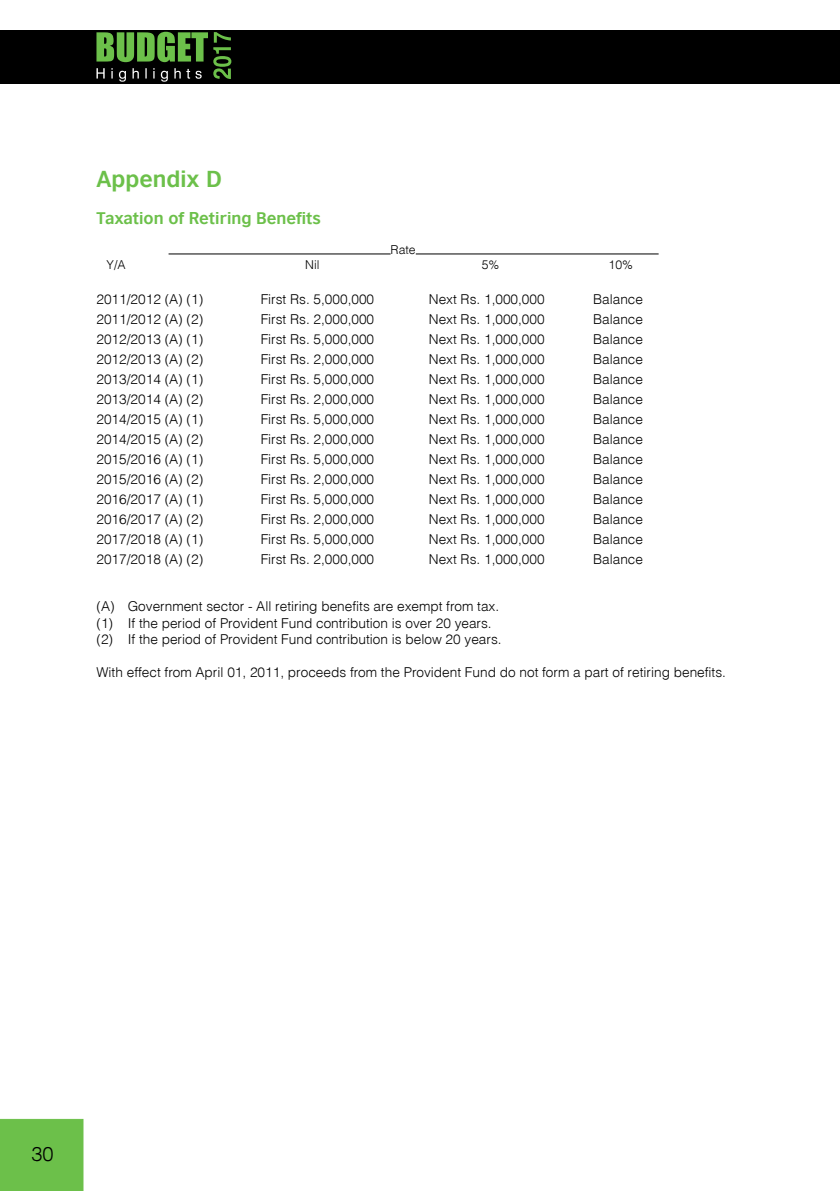
<style>
.page{position:relative;width:840px;height:1191px;background:#fff}
.page>*{position:absolute;margin:0;border:0;box-sizing:border-box;transform-origin:0 0}
.t1{font:700 22px "British Council Sans";color:#6cc04a}
.t2{font:20px "Switzerland Light Plain";color:#000}
.t3{font:700 16px "British Council Sans";color:#6cc04a}
.t4{font:13.6px/16.4px "Switzerland Light Plain";color:#000}
.t5{font:12.2px "Switzerland Light Plain";color:#000}
</style>
<div class="page">
<div style="left:0;top:1119px;width:83px;height:72px;background:#6cc04a"></div>
<div style="left:0;top:31px;width:839px;height:53px;background:#000"></div>
<svg style="left:96px;top:32px;width:135px;height:50px"></svg>
<hr style="left:168px;top:254px;width:222px;height:1px;background:#000">
<hr style="left:415px;top:254px;width:243px;height:1px;background:#000">
<h1 class="t1" style="left:96px;top:164px;width:127px">Appendix D</h1>
<p class="t3" style="left:96px;top:207px;width:226px">Taxation of Retiring Benefits</p>
<p class="t5" style="left:390px;top:242px;width:27px">Rate</p>
<p class="t5" style="left:107px;top:257px;width:20px">Y/A</p>
<p class="t5" style="left:305px;top:257px;width:16px">Nil</p>
<p class="t5" style="left:481px;top:257px;width:19px">5%</p>
<p class="t5" style="left:608px;top:257px;width:26px">10%</p>
<p class="t4" style="left:96px;top:290px;width:108px">2011/2012 (A) (1)</p>
<p class="t4" style="left:260px;top:290px;width:115px">First Rs. 5,000,000</p>
<p class="t4" style="left:428px;top:290px;width:117px">Next Rs. 1,000,000</p>
<p class="t4" style="left:592px;top:290px;width:51px">Balance</p>
<p class="t4" style="left:96px;top:310px;width:108px">2011/2012 (A) (2)</p>
<p class="t4" style="left:260px;top:310px;width:115px">First Rs. 2,000,000</p>
<p class="t4" style="left:428px;top:310px;width:117px">Next Rs. 1,000,000</p>
<p class="t4" style="left:592px;top:310px;width:51px">Balance</p>
<p class="t4" style="left:96px;top:330px;width:108px">2012/2013 (A) (1)</p>
<p class="t4" style="left:260px;top:330px;width:115px">First Rs. 5,000,000</p>
<p class="t4" style="left:428px;top:330px;width:117px">Next Rs. 1,000,000</p>
<p class="t4" style="left:592px;top:330px;width:51px">Balance</p>
<p class="t4" style="left:96px;top:350px;width:108px">2012/2013 (A) (2)</p>
<p class="t4" style="left:260px;top:350px;width:115px">First Rs. 2,000,000</p>
<p class="t4" style="left:428px;top:350px;width:117px">Next Rs. 1,000,000</p>
<p class="t4" style="left:592px;top:350px;width:51px">Balance</p>
<p class="t4" style="left:96px;top:370px;width:108px">2013/2014 (A) (1)</p>
<p class="t4" style="left:260px;top:370px;width:115px">First Rs. 5,000,000</p>
<p class="t4" style="left:428px;top:370px;width:117px">Next Rs. 1,000,000</p>
<p class="t4" style="left:592px;top:370px;width:51px">Balance</p>
<p class="t4" style="left:96px;top:390px;width:108px">2013/2014 (A) (2)</p>
<p class="t4" style="left:260px;top:390px;width:115px">First Rs. 2,000,000</p>
<p class="t4" style="left:428px;top:390px;width:117px">Next Rs. 1,000,000</p>
<p class="t4" style="left:592px;top:390px;width:51px">Balance</p>
<p class="t4" style="left:96px;top:410px;width:108px">2014/2015 (A) (1)</p>
<p class="t4" style="left:260px;top:410px;width:115px">First Rs. 5,000,000</p>
<p class="t4" style="left:428px;top:410px;width:117px">Next Rs. 1,000,000</p>
<p class="t4" style="left:592px;top:410px;width:51px">Balance</p>
<p class="t4" style="left:96px;top:430px;width:108px">2014/2015 (A) (2)</p>
<p class="t4" style="left:260px;top:430px;width:115px">First Rs. 2,000,000</p>
<p class="t4" style="left:428px;top:430px;width:117px">Next Rs. 1,000,000</p>
<p class="t4" style="left:592px;top:430px;width:51px">Balance</p>
<p class="t4" style="left:96px;top:450px;width:108px">2015/2016 (A) (1)</p>
<p class="t4" style="left:260px;top:450px;width:115px">First Rs. 5,000,000</p>
<p class="t4" style="left:428px;top:450px;width:117px">Next Rs. 1,000,000</p>
<p class="t4" style="left:592px;top:450px;width:51px">Balance</p>
<p class="t4" style="left:96px;top:470px;width:108px">2015/2016 (A) (2)</p>
<p class="t4" style="left:260px;top:470px;width:115px">First Rs. 2,000,000</p>
<p class="t4" style="left:428px;top:470px;width:117px">Next Rs. 1,000,000</p>
<p class="t4" style="left:592px;top:470px;width:51px">Balance</p>
<p class="t4" style="left:96px;top:490px;width:108px">2016/2017 (A) (1)</p>
<p class="t4" style="left:260px;top:490px;width:115px">First Rs. 5,000,000</p>
<p class="t4" style="left:428px;top:490px;width:117px">Next Rs. 1,000,000</p>
<p class="t4" style="left:592px;top:490px;width:51px">Balance</p>
<p class="t4" style="left:96px;top:510px;width:108px">2016/2017 (A) (2)</p>
<p class="t4" style="left:260px;top:510px;width:115px">First Rs. 2,000,000</p>
<p class="t4" style="left:428px;top:510px;width:117px">Next Rs. 1,000,000</p>
<p class="t4" style="left:592px;top:510px;width:51px">Balance</p>
<p class="t4" style="left:96px;top:530px;width:108px">2017/2018 (A) (1)</p>
<p class="t4" style="left:260px;top:530px;width:115px">First Rs. 5,000,000</p>
<p class="t4" style="left:428px;top:530px;width:117px">Next Rs. 1,000,000</p>
<p class="t4" style="left:592px;top:530px;width:51px">Balance</p>
<p class="t4" style="left:96px;top:550px;width:108px">2017/2018 (A) (2)</p>
<p class="t4" style="left:260px;top:550px;width:115px">First Rs. 2,000,000</p>
<p class="t4" style="left:428px;top:550px;width:117px">Next Rs. 1,000,000</p>
<p class="t4" style="left:592px;top:550px;width:51px">Balance</p>
<p class="t4" style="left:96px;top:598px;width:406px">(A) Government sector - All retiring benefits are exempt from tax. (1) If the period of Provident Fund contribution is over 20 years. (2) If the period of Provident Fund contribution is below 20 years.</p>
<p class="t4" style="left:96px;top:663px;width:630px">With effect from April 01, 2011, proceeds from the Provident Fund do not form a part of retiring benefits.</p>
<h2 class="t2" style="left:31px;top:1141px;width:24px">30</h2>
</div>
